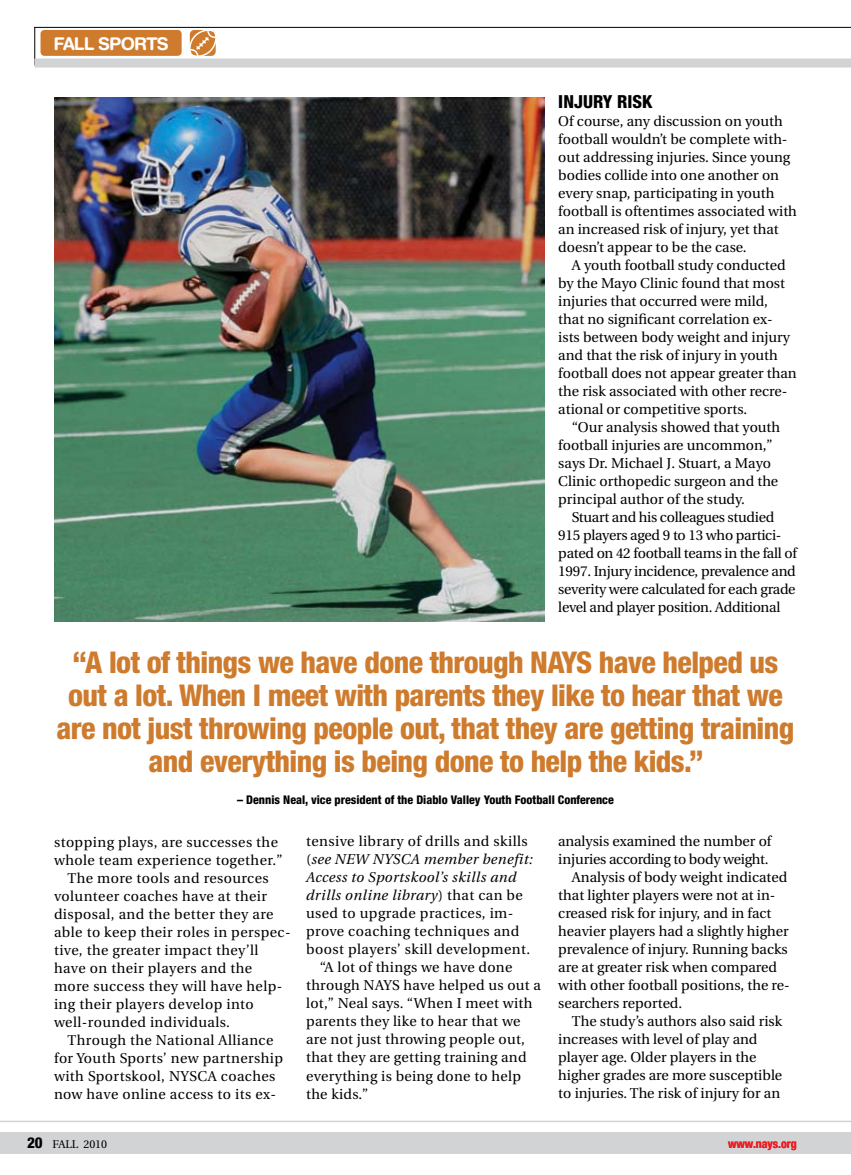
<style>
.page{position:relative;width:851px;height:1175px;background:#fff}
.page>*{position:absolute;margin:0;border:0;box-sizing:border-box;transform-origin:0 0}
.t1{font:800 condensed 30px/33px "Helvetica Neue";letter-spacing:-.02em;color:#ce7b2d;text-align:center}
.t2{font:800 condensed 18px "Helvetica Neue";color:#000}
.t3{font:700 17.55px "Helvetica Rounded";letter-spacing:-.05em;color:#fff}
.t4{font:14.25px/18px "Utopia";color:#000}
.t5{font:14.25px "Utopia";letter-spacing:.03em;color:#000}
.t6{font:14.25px/18px "Utopia";letter-spacing:-.02em;color:#000}
.t7{font:14.25px "Utopia";letter-spacing:.02em;color:#000}
.t8{font:italic 14.25px "Utopia";letter-spacing:.03em;color:#000}
.t9{font:800 condensed 12px "Helvetica Neue";color:#000}
.t10{font:700 condensed 12px "Helvetica Neue";color:#ed1d24}
.t11{font:11.25px "Utopia";color:#000}
.s1{font-style:normal}
.s2{font-family:"Helvetica Neue";font-weight:800;font-stretch:condensed;font-size:15px}
</style>
<div class="page">
<div style="left:0;top:1132px;width:850px;height:21px;background:#d1d3d4"></div>
<hr style="left:0;top:1120px;width:850px;height:2px;background:#d1d3d4">
<hr style="left:34px;top:27px;width:816px;height:1px;background:#000">
<hr style="left:34px;top:27px;width:1px;height:38px;background:#000">
<div style="left:34px;top:58px;width:816px;height:10px;background:#d1d3d4"></div>
<svg style="left:186px;top:27px;width:33px;height:29px"></svg>
<div style="left:40px;top:30px;width:142px;height:26px;background:#ce7b2d;border-radius:4px"></div>
<img style="left:54px;top:97px;width:490px;height:524px">
<p class="t3" style="left:53px;top:33px;width:117px">FALL SPORTS</p>
<p class="t2" style="left:558px;top:90px;width:96px">INJURY RISK</p>
<p class="t4" style="left:558px;top:112px;width:240px">Of course, any discussion on youth football wouldn’t be complete with&shy;out addressing injuries. Since young bodies collide into one another on every snap, participating in youth football is oftentimes associated with an increased risk of injury, yet that doesn’t appear to be the case.</p>
<p class="t4" style="left:558px;top:256px;width:240px;text-indent:13px">A youth football study conducted by the Mayo Clinic found that most injuries that occurred were mild, that no significant correlation ex&shy;ists between body weight and injury and that the risk of injury in youth football does not appear greater than the risk associated with other recre&shy;ational or competitive sports.</p>
<p class="t4" style="left:558px;top:418px;width:223px;text-indent:13px">“Our analysis showed that youth football injuries are uncommon,” says Dr. Michael J. Stuart, a Mayo<br>Clinic orthopedic surgeon and the principal author of the study.</p>
<p class="t6" style="left:558px;top:508px;width:240px;text-indent:13px">Stuart and his colleagues studied 915 players aged 9 to 13 who partici&shy;pated on 42 football teams in the fall of 1997. Injury incidence, prevalence and severity were calculated for each grade level and player position. Additional</p>
<h1 class="t1" style="left:57px;top:645px;width:739px">“A lot of things we have done through NAYS have helped us out a lot. When I meet with parents they like to hear that we are not just throwing people out, that they are getting training and everything is being done to help the kids.”</h1>
<p class="t9" style="left:237px;top:792px;width:378px">– Dennis Neal, vice president of the Diablo Valley Youth Football Conference</p>
<p class="t5" style="left:54px;top:833px;width:225px">stopping plays, are successes the</p>
<p class="t5" style="left:54px;top:851px;width:230px">whole team experience together.”</p>
<p class="t5" style="left:67px;top:869px;width:202px">The more tools and resources</p>
<p class="t5" style="left:54px;top:887px;width:214px">volunteer coaches have at their</p>
<p class="t5" style="left:54px;top:905px;width:221px">disposal, and the better they are</p>
<p class="t5" style="left:54px;top:923px;width:238px">able to keep their roles in perspec-</p>
<p class="t5" style="left:54px;top:941px;width:206px">tive, the greater impact they’ll</p>
<p class="t5" style="left:54px;top:959px;width:200px">have on their players and the</p>
<p class="t5" style="left:54px;top:977px;width:230px">more success they will have help-</p>
<p class="t5" style="left:54px;top:995px;width:201px">ing their players develop into</p>
<p class="t5" style="left:54px;top:1013px;width:177px">well-rounded individuals.</p>
<p class="t5" style="left:67px;top:1031px;width:207px">Through the National Alliance</p>
<p class="t5" style="left:54px;top:1049px;width:231px">for Youth Sports’ new partnership</p>
<p class="t5" style="left:54px;top:1067px;width:223px">with Sportskool, NYSCA coaches</p>
<p class="t5" style="left:54px;top:1085px;width:223px">now have online access to its ex-</p>
<p class="t5" style="left:306px;top:833px;width:223px">tensive library of drills and skills</p>
<p class="t8" style="left:306px;top:851px;width:228px"><span class="s1">(</span>see NEW NYSCA member benefit:</p>
<p class="t8" style="left:306px;top:869px;width:212px">Access to Sportskool’s skills and</p>
<p class="t8" style="left:306px;top:887px;width:218px">drills online library<span class="s1">) that can be</span></p>
<p class="t5" style="left:306px;top:905px;width:209px">used to upgrade practices, im-</p>
<p class="t5" style="left:306px;top:923px;width:215px">prove coaching techniques and</p>
<p class="t5" style="left:306px;top:941px;width:225px">boost players’ skill development.</p>
<p class="t7" style="left:319px;top:959px;width:194px">“A lot of things we have done</p>
<p class="t7" style="left:306px;top:977px;width:236px">through NAYS have helped us out a</p>
<p class="t7" style="left:306px;top:995px;width:228px">lot,” Neal says. “When I meet with</p>
<p class="t7" style="left:306px;top:1013px;width:216px">parents they like to hear that we</p>
<p class="t7" style="left:306px;top:1031px;width:220px">are not just throwing people out,</p>
<p class="t7" style="left:306px;top:1049px;width:222px">that they are getting training and</p>
<p class="t7" style="left:306px;top:1067px;width:216px">everything is being done to help</p>
<p class="t4" style="left:306px;top:1084px;width:64px">the kids.”</p>
<p class="t4" style="left:558px;top:832px;width:215px">analysis examined the number of</p>
<p class="t6" style="left:558px;top:850px;width:212px">injuries according to body weight.</p>
<p class="t4" style="left:571px;top:868px;width:217px">Analysis of body weight indicated</p>
<p class="t4" style="left:558px;top:886px;width:219px">that lighter players were not at in-</p>
<p class="t4" style="left:558px;top:904px;width:215px">creased risk for injury, and in fact</p>
<p class="t4" style="left:558px;top:922px;width:232px">heavier players had a slightly higher</p>
<p class="t4" style="left:558px;top:940px;width:231px">prevalence of injury. Running backs</p>
<p class="t4" style="left:558px;top:958px;width:220px">are at greater risk when compared</p>
<p class="t4" style="left:558px;top:976px;width:233px">with other football positions, the re-</p>
<p class="t4" style="left:558px;top:994px;width:125px">searchers reported.</p>
<p class="t4" style="left:571px;top:1012px;width:212px">The study’s authors also said risk</p>
<p class="t4" style="left:558px;top:1030px;width:201px">increases with level of play and</p>
<p class="t4" style="left:558px;top:1048px;width:200px">player age. Older players in the</p>
<p class="t4" style="left:558px;top:1066px;width:225px">higher grades are more susceptible</p>
<p class="t4" style="left:558px;top:1084px;width:223px">to injuries. The risk of injury for an</p>
<p class="t11" style="left:27px;top:1137px;width:82px"><span class="s2">20</span> FALL 2010</p>
<p class="t10" style="left:728px;top:1136px;width:70px">www.nays.org</p>
</div>
